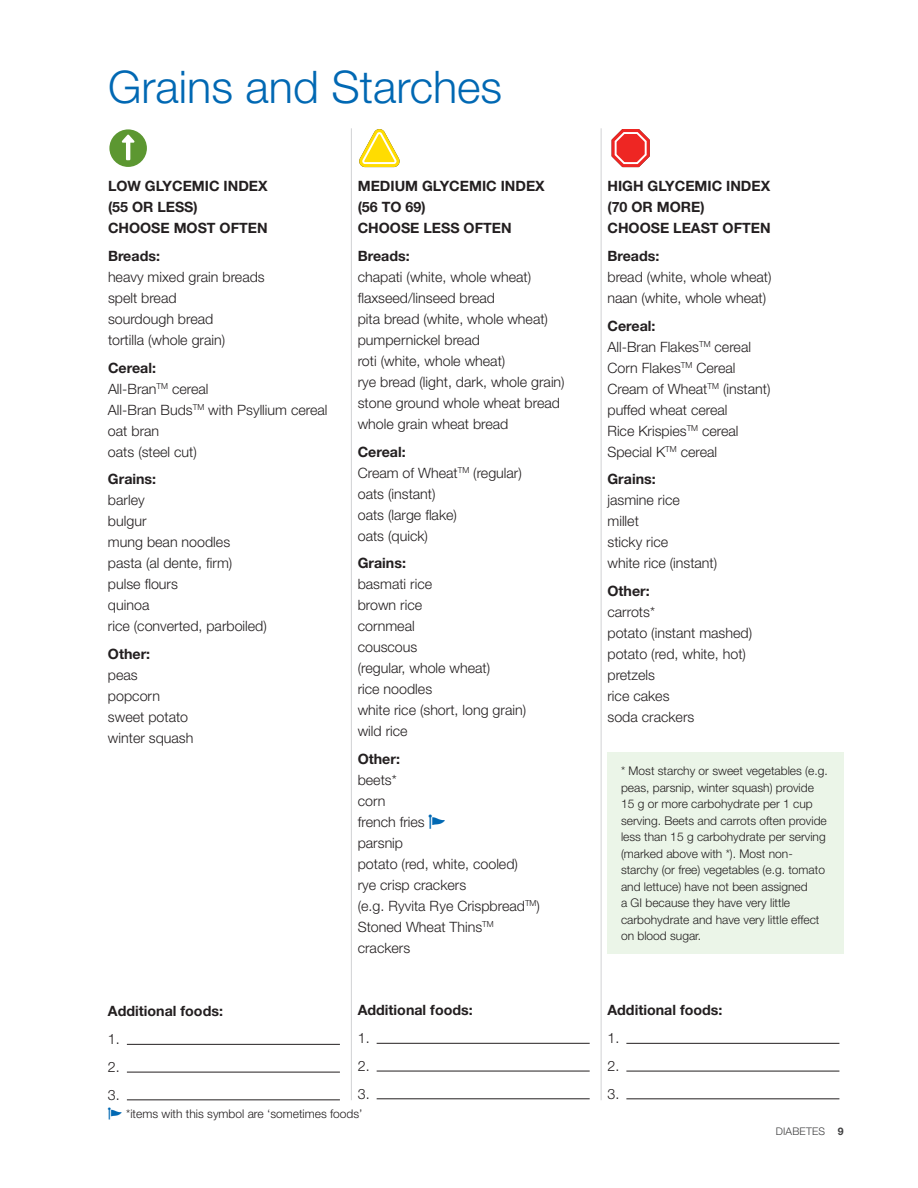
<style>
.page{position:relative;width:918px;height:1188px;background:#fff}
.page>*{position:absolute;margin:0;border:0;box-sizing:border-box;transform-origin:0 0}
.t1{font:300 45px "Helvetica Neue LT";color:#0168b3}
.t2{font:300 14.25px/21px "Helvetica Neue LT";color:#231f20}
.t3{font:700 14.25px/21px "Helvetica Neue LT";color:#231f20}
.t4{font:300 12px/16.5px "Helvetica Neue LT";color:#231f20}
.t5{font:300 10.5px "Helvetica Neue LT";letter-spacing:.02em;color:#3e3e3f}
.s1{font-weight:700}
</style>
<div class="page">
<hr style="left:127px;top:1044px;width:213px;height:1px;background:#231f20">
<hr style="left:127px;top:1072px;width:213px;height:1px;background:#231f20">
<hr style="left:127px;top:1100px;width:213px;height:1px;background:#231f20">
<hr style="left:377px;top:1043px;width:213px;height:1px;background:#231f20">
<hr style="left:377px;top:1071px;width:213px;height:1px;background:#231f20">
<hr style="left:377px;top:1099px;width:213px;height:1px;background:#231f20">
<hr style="left:626px;top:1043px;width:213px;height:1px;background:#231f20">
<hr style="left:626px;top:1071px;width:213px;height:1px;background:#231f20">
<hr style="left:626px;top:1099px;width:213px;height:1px;background:#231f20">
<div style="left:608px;top:753px;width:236px;height:201px;background:#ebf5e8"></div>
<div style="left:109px;top:129px;width:38px;height:38px;background:#5c9731;border-radius:50%"></div>
<svg style="left:121px;top:135px;width:14px;height:25px"></svg>
<svg style="left:359px;top:129px;width:41px;height:38px"></svg>
<svg style="left:612px;top:129px;width:38px;height:38px"></svg>
<hr style="left:351px;top:128px;width:1px;height:972px;background:#d1d2d4">
<hr style="left:601px;top:128px;width:1px;height:972px;background:#d1d2d4">
<h1 class="t1" style="left:108px;top:67px;width:396px">Grains and Starches</h1>
<p class="t3" style="left:108px;top:177px;width:161px">LOW GLYCEMIC INDEX (55 OR LESS)<br>CHOOSE MOST OFTEN</p>
<p class="t3" style="left:108px;top:246px;width:53px">Breads:</p>
<p class="t2" style="left:108px;top:267px;width:158px">heavy mixed grain breads spelt bread<br>sourdough bread<br>tortilla (whole grain)</p>
<p class="t2" style="left:108px;top:358px;width:221px"><span class="s1">Cereal:<br></span>All-Bran<sup>TM</sup> cereal<br>All-Bran Buds<sup>TM</sup> with Psyllium cereal oat bran<br>oats (steel cut)</p>
<p class="t3" style="left:108px;top:470px;width:50px">Grains:</p>
<p class="t2" style="left:108px;top:491px;width:160px">barley<br>bulgur<br>mung bean noodles pasta (al dente, firm) pulse flours<br>quinoa<br>rice (converted, parboiled)</p>
<p class="t3" style="left:108px;top:645px;width:44px">Other:</p>
<p class="t2" style="left:108px;top:666px;width:87px">peas<br>popcorn sweet potato winter squash</p>
<p class="t3" style="left:108px;top:1002px;width:116px">Additional foods:</p>
<p class="t2" style="left:108px;top:1026px;width:13px;line-height:27.8px;text-align:justify">1.<br>2.<br>3.</p>
<p class="t3" style="left:358px;top:177px;width:189px">MEDIUM GLYCEMIC INDEX (56 TO 69)<br>CHOOSE LESS OFTEN</p>
<p class="t3" style="left:358px;top:246px;width:53px">Breads:</p>
<p class="t2" style="left:358px;top:267px;width:208px">chapati (white, whole wheat) flaxseed/linseed bread<br>pita bread (white, whole wheat) pumpernickel bread<br>roti (white, whole wheat)<br>rye bread (light, dark, whole grain) stone ground whole wheat bread whole grain wheat bread</p>
<p class="t2" style="left:358px;top:442px;width:166px"><span class="s1">Cereal:<br></span>Cream of Wheat<sup>TM</sup> (regular) oats (instant)<br>oats (large flake)<br>oats (quick)</p>
<p class="t3" style="left:358px;top:554px;width:50px">Grains:</p>
<p class="t2" style="left:358px;top:575px;width:170px">basmati rice<br>brown rice<br>cornmeal<br>couscous<br>(regular, whole wheat)<br>rice noodles<br>white rice (short, long grain) wild rice</p>
<p class="t3" style="left:358px;top:750px;width:44px">Other:</p>
<p class="t2" style="left:358px;top:771px;width:184px">beets*<br>corn<br>french fries<br>parsnip<br>potato (red, white, cooled) rye crisp crackers<br>(e.g. Ryvita Rye Crispbread<sup>TM</sup>)<br>Stoned Wheat Thins<sup>TM </sup>crackers</p>
<p class="t3" style="left:358px;top:1000px;width:116px">Additional foods:</p>
<p class="t2" style="left:358px;top:1025px;width:13px;line-height:27.8px;text-align:justify">1.<br>2.<br>3.</p>
<p class="t4" style="left:126px;top:1106px;width:238px">*items with this symbol are ‘sometimes foods’</p>
<p class="t3" style="left:608px;top:177px;width:165px">HIGH GLYCEMIC INDEX (70 OR MORE)<br>CHOOSE LEAST OFTEN</p>
<p class="t3" style="left:608px;top:246px;width:53px">Breads:</p>
<p class="t2" style="left:608px;top:267px;width:165px">bread (white, whole wheat) naan (white, whole wheat)</p>
<p class="t2" style="left:607px;top:316px;width:165px"><span class="s1">Cereal:<br></span>All-Bran Flakes<sup>TM</sup> cereal<br>Corn Flakes<sup>TM</sup> Cereal<br>Cream of Wheat<sup>TM</sup> (instant) puffed wheat cereal<br>Rice Krispies<sup>TM</sup> cereal<br>Special K<sup>TM</sup> cereal</p>
<p class="t3" style="left:607px;top:470px;width:50px">Grains:</p>
<p class="t2" style="left:607px;top:491px;width:111px">jasmine rice<br>millet<br>sticky rice<br>white rice (instant)</p>
<p class="t3" style="left:607px;top:582px;width:44px">Other:</p>
<p class="t2" style="left:607px;top:602px;width:146px">carrots*<br>potato (instant mashed) potato (red, white, hot) pretzels<br>rice cakes<br>soda crackers</p>
<p class="t4" style="left:621px;top:764px;width:208px">* Most starchy or sweet vegetables (e.g. peas, parsnip, winter squash) provide 15 g or more carbohydrate per 1 cup serving. Beets and carrots often provide less than 15 g carbohydrate per serving (marked above with *). Most non&shy;starchy (or free) vegetables (e.g. tomato and lettuce) have not been assigned<br>a GI because they have very little carbohydrate and have very little effect on blood sugar.</p>
<p class="t3" style="left:607px;top:1001px;width:116px">Additional foods:</p>
<p class="t2" style="left:607px;top:1025px;width:13px;line-height:27.8px;text-align:justify">1.<br>2.<br>3.</p>
<p class="t5" style="left:776px;top:1126px;width:70px">DIABETES <span class="s1">9</span></p>
</div>
